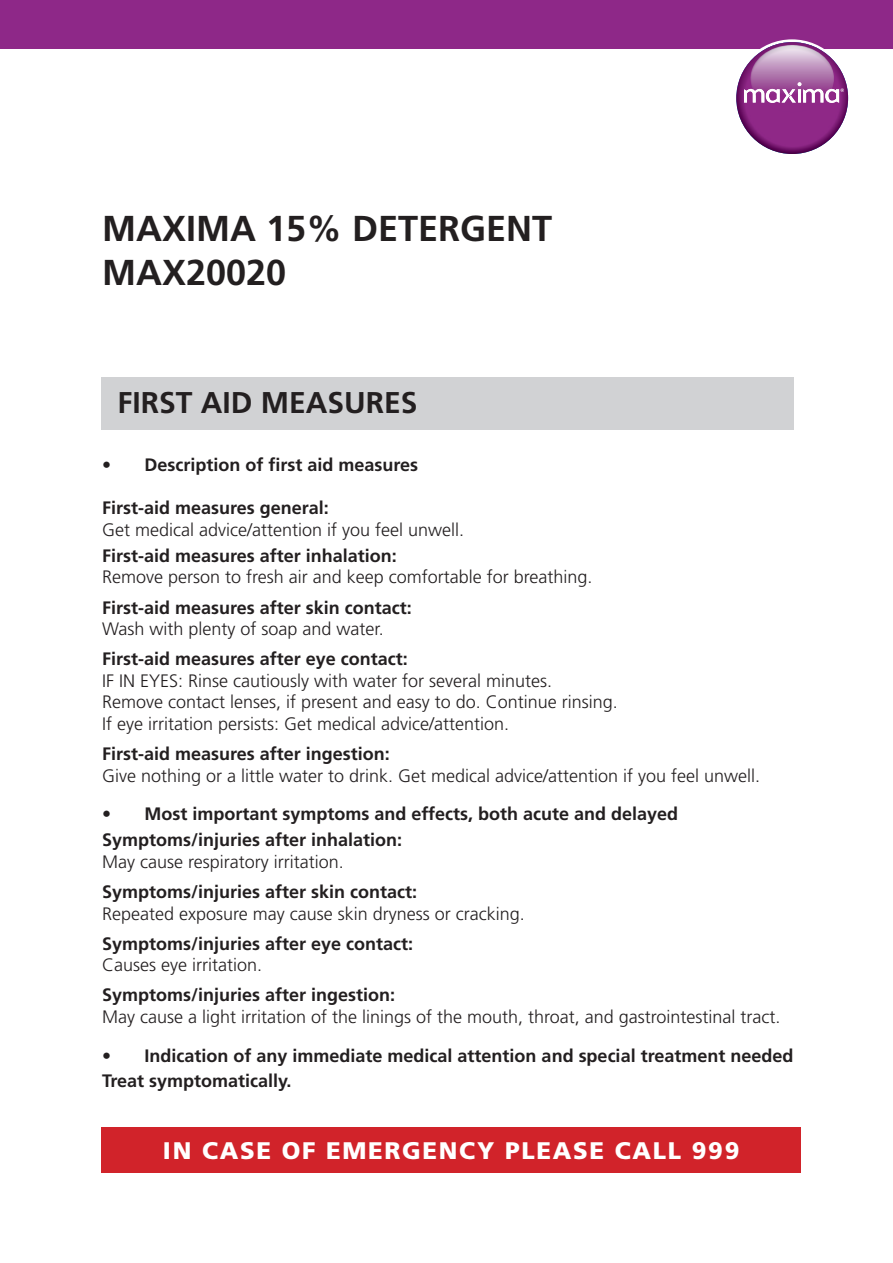
<style>
.page{position:relative;width:893px;height:1263px;background:#fff}
.page>*{position:absolute;margin:0;border:0;box-sizing:border-box;transform-origin:0 0}
.t1{font:700 36px "Frutiger";color:#231f20}
.t2{font:700 30px "Frutiger";color:#231f20}
.t3{font:900 24px "Frutiger";letter-spacing:.07em;color:#fff}
.t4{font:300 18px/21.6px "Frutiger";color:#231f20}
.t5{font:700 18px/21.6px "Frutiger";color:#231f20}
.s1{font-weight:700}
.s2{font-weight:300}
</style>
<div class="page">
<div style="left:0;top:0;width:893px;height:49px;background:#8e2888"></div>
<div style="left:101px;top:377px;width:692px;height:52px;background:#d1d2d4"></div>
<div style="left:101px;top:1127px;width:700px;height:46px;background:#d1232a"></div>
<img style="left:775px;top:39px;width:74px;height:62px">
<svg style="left:736px;top:42px;width:112px;height:112px"></svg>
<p class="t1" style="left:102px;top:208px;width:452px">MAXIMA 15% DETERGENT</p>
<p class="t1" style="left:102px;top:251px;width:186px">MAX20020</p>
<p class="t2" style="left:117px;top:385px;width:302px">FIRST AID MEASURES</p>
<p class="t5" style="left:102px;top:454px;width:318px">• Description of first aid measures</p>
<p class="t4" style="left:102px;top:497px;width:363px"><span class="s1">First-aid measures general:<br></span>Get medical advice/attention if you feel unwell.</p>
<p class="t4" style="left:102px;top:545px;width:492px"><span class="s1">First-aid measures after inhalation:<br></span>Remove person to fresh air and keep comfortable for breathing.</p>
<p class="t5" style="left:102px;top:596px;width:311px">First-aid measures after skin contact:<br><span class="s2">Wash with plenty of soap and water.</span></p>
<p class="t4" style="left:102px;top:648px;width:517px"><span class="s1">First-aid measures after eye contact:<br></span>IF IN EYES: Rinse cautiously with water for several minutes.<br>Remove contact lenses, if present and easy to do. Continue rinsing.<br>If eye irritation persists: Get medical advice/attention.</p>
<p class="t4" style="left:102px;top:743px;width:660px"><span class="s1">First-aid measures after ingestion:<br></span>Give nothing or a little water to drink. Get medical advice/attention if you feel unwell.</p>
<p class="t5" style="left:102px;top:803px;width:578px">• Most important symptoms and effects, both acute and delayed</p>
<p class="t5" style="left:102px;top:829px;width:302px">Symptoms/injuries after inhalation:<br><span class="s2">May cause respiratory irritation.</span></p>
<p class="t4" style="left:102px;top:881px;width:424px"><span class="s1">Symptoms/injuries after skin contact:<br></span>Repeated exposure may cause skin dryness or cracking.</p>
<p class="t5" style="left:102px;top:932px;width:313px">Symptoms/injuries after eye contact:<br><span class="s2">Causes eye irritation.</span></p>
<p class="t4" style="left:102px;top:984px;width:680px"><span class="s1">Symptoms/injuries after ingestion:<br></span>May cause a light irritation of the linings of the mouth, throat, and gastrointestinal tract.</p>
<p class="t5" style="left:102px;top:1044px;width:693px">• Indication of any immediate medical attention and special treatment needed</p>
<p class="t5" style="left:102px;top:1070px;width:191px">Treat symptomatically.</p>
<p class="t3" style="left:163px;top:1136px;width:578px">IN CASE OF EMERGENCY PLEASE CALL 999</p>
</div>
